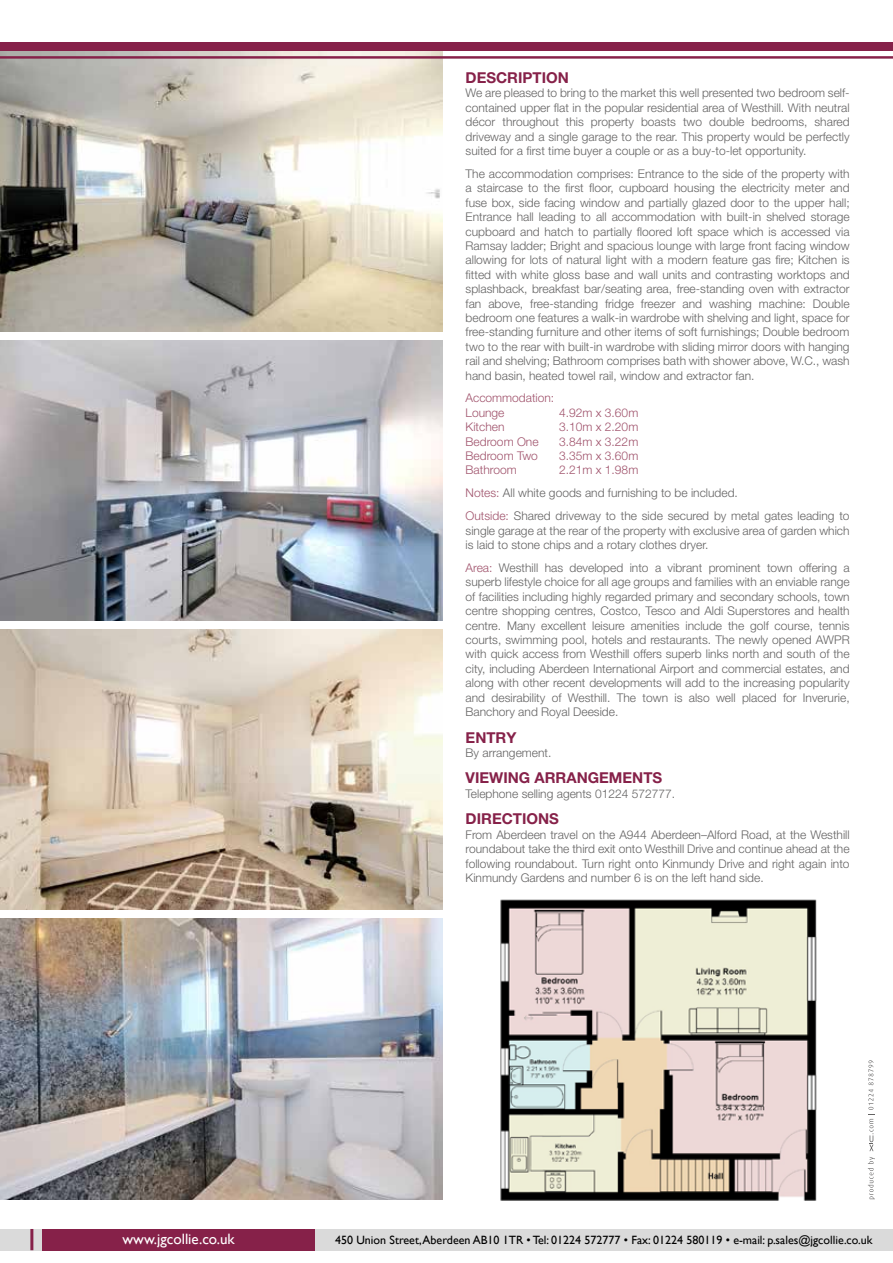
<style>
.page{position:relative;width:893px;height:1263px;background:#fff}
.page>*{position:absolute;margin:0;border:0;box-sizing:border-box;transform-origin:0 0}
.t1{font:700 15px "Helvetica Neue LT Pro";color:#862149}
.t2{font:15px "Gill Sans";color:#fff}
.t3{font:300 12px/14.4px "Helvetica Neue LT Pro";color:#646363;text-align:justify}
.t4{font:300 12px/14.4px "Helvetica Neue LT Pro";color:#a0536c}
.t5{font:12px "Gill Sans";color:#000}
.s1{color:#a0536c}
</style>
<div class="page">
<svg style="left:868px;top:1157px;width:7px;height:42px"></svg>
<svg style="left:868px;top:1060px;width:7px;height:91px"></svg>
<div style="left:0;top:1229px;width:893px;height:21px;background:#dadada"></div>
<div style="left:43px;top:1229px;width:272px;height:21px;background:#862149"></div>
<hr style="left:30px;top:1229px;width:3px;height:21px;background:#862149">
<img style="left:0;top:629px;width:442px;height:281px">
<img style="left:0;top:51px;width:442px;height:281px">
<img style="left:0;top:918px;width:442px;height:281px">
<img style="left:0;top:340px;width:442px;height:281px">
<hr style="left:0;top:56px;width:893px;height:3px;background:#862149">
<div style="left:0;top:43px;width:893px;height:8px;background:#862149"></div>
<img style="left:500px;top:899px;width:317px;height:301px">
<p class="t1" style="left:466px;top:68px;width:105px">DESCRIPTION</p>
<p class="t3" style="left:466px;top:86px;width:386px">We are pleased to bring to the market this well presented two bedroom self&shy;contained upper flat in the popular residential area of Westhill. With neutral décor throughout this property boasts two double bedrooms, shared driveway and a single garage to the rear. This property would be perfectly suited for a first time buyer a couple or as a buy-to-let opportunity.</p>
<p class="t3" style="left:466px;top:166px;width:386px">The accommodation comprises: Entrance to the side of the property with a staircase to the first floor, cupboard housing the electricity meter and fuse box, side facing window and partially glazed door to the upper hall; Entrance hall leading to all accommodation with built-in shelved storage cupboard and hatch to partially floored loft space which is accessed via Ramsay ladder; Bright and spacious lounge with large front facing window allowing for lots of natural light with a modern feature gas fire; Kitchen is fitted with white gloss base and wall units and contrasting worktops and splashback, breakfast bar/seating area, free-standing oven with extractor fan above, free-standing fridge freezer and washing machine: Double bedroom one features a walk-in wardrobe with shelving and light, space for free-standing furniture and other items of soft furnishings; Double bedroom two to the rear with built-in wardrobe with sliding mirror doors with hanging rail and shelving; Bathroom comprises bath with shower above, W.C., wash hand basin, heated towel rail, window and extractor fan.</p>
<p class="t4" style="left:466px;top:391px;width:90px">Accommodation:<br>Lounge</p>
<p class="t4" style="left:559px;top:405px;width:81px">4.92m x 3.60m</p>
<p class="t4" style="left:466px;top:419px;width:40px">Kitchen</p>
<p class="t4" style="left:559px;top:419px;width:81px">3.10m x 2.20m</p>
<p class="t4" style="left:466px;top:434px;width:74px">Bedroom One</p>
<p class="t4" style="left:559px;top:434px;width:81px">3.84m x 3.22m</p>
<p class="t4" style="left:466px;top:448px;width:74px">Bedroom Two</p>
<p class="t4" style="left:559px;top:448px;width:81px">3.35m x 3.60m</p>
<p class="t4" style="left:466px;top:463px;width:53px">Bathroom</p>
<p class="t3" style="left:466px;top:458px;width:385px;line-height:23px;text-align:left;text-indent:94px"><span class="s1">2.21m x 1.98m<br>Notes:</span> All white goods and furnishing to be included.<br><span class="s1">Outside:</span> Shared driveway to the side secured by metal gates leading to</p>
<p class="t3" style="left:466px;top:523px;width:385px">single garage at the rear of the property with exclusive area of garden which is laid to stone chips and a rotary clothes dryer.</p>
<p class="t3" style="left:466px;top:560px;width:386px"><span class="s1">Area:</span> Westhill has developed into a vibrant prominent town offering a superb lifestyle choice for all age groups and families with an enviable range of facilities including highly regarded primary and secondary schools, town centre shopping centres, Costco, Tesco and Aldi Superstores and health centre. Many excellent leisure amenities include the golf course, tennis courts, swimming pool, hotels and restaurants. The newly opened AWPR with quick access from Westhill offers superb links north and south of the city, including Aberdeen International Airport and commercial estates, and along with other recent developments will add to the increasing popularity and desirability of Westhill. The town is also well placed for Inverurie, Banchory and Royal Deeside.</p>
<p class="t1" style="left:466px;top:728px;width:52px">ENTRY</p>
<p class="t3" style="left:466px;top:745px;width:87px">By arrangement.</p>
<p class="t1" style="left:466px;top:769px;width:198px">VIEWING ARRANGEMENTS</p>
<p class="t3" style="left:466px;top:786px;width:211px">Telephone selling agents 01224 572777.</p>
<p class="t1" style="left:466px;top:810px;width:95px">DIRECTIONS</p>
<p class="t3" style="left:466px;top:827px;width:385px">From Aberdeen travel on the A944 Aberdeen–Alford Road, at the Westhill roundabout take the third exit onto Westhill Drive and continue ahead at the following roundabout. Turn right onto Kinmundy Drive and right again into Kinmundy Gardens and number 6 is on the left hand side.</p>
<p class="t2" style="left:122px;top:1230px;width:114px">www.jgcollie.co.uk</p>
<p class="t5" style="left:335px;top:1232px;width:539px">450 Union Street, Aberdeen AB10 1TR • Tel: 01224 572777 • Fax: 01224 580119 • e-mail: p.sales@jgcollie.co.uk</p>
</div>
